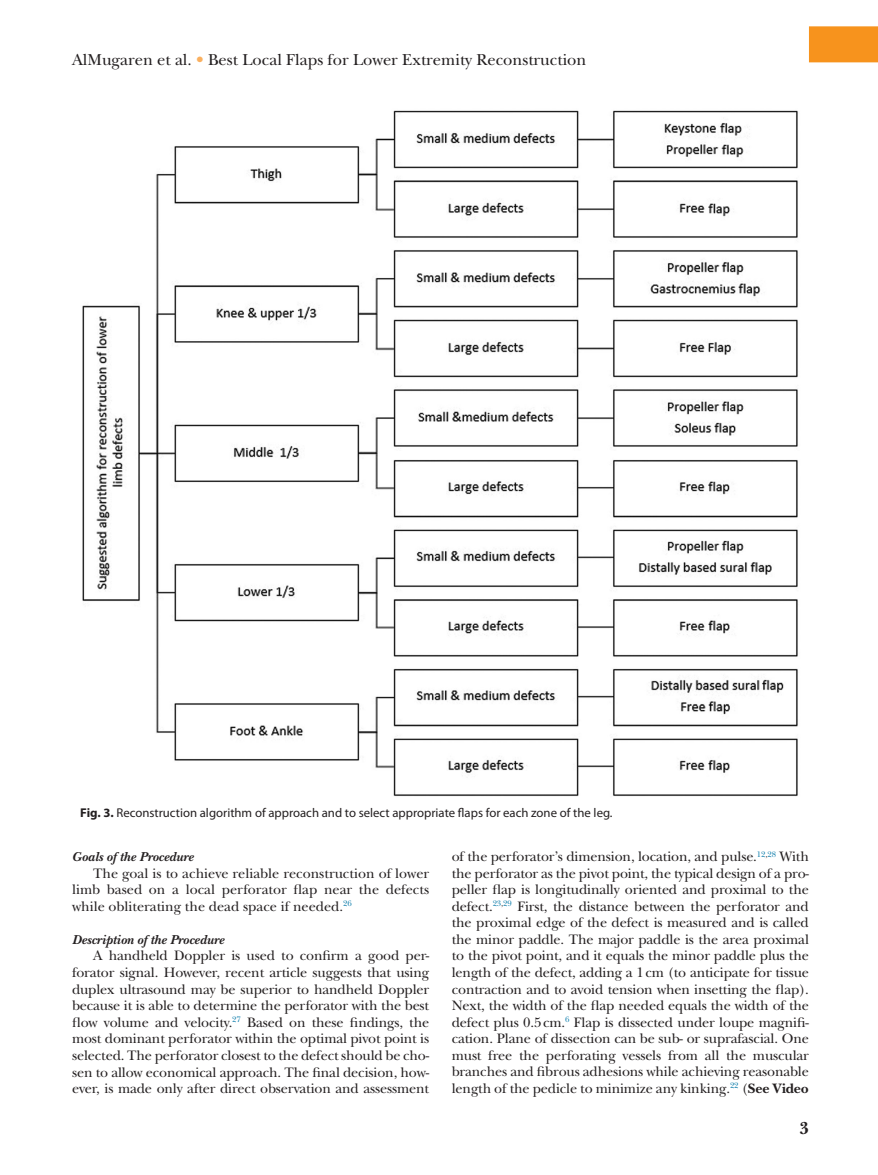
<style>
.page{position:relative;width:878px;height:1175px;background:#fff}
.page>*{position:absolute;margin:0;border:0;box-sizing:border-box;transform-origin:0 0}
.t1{font:700 18px "New Baskerville Std";color:#231f20}
.t2{font:16.5px "New Baskerville Std";color:#231f20}
.t3{font:14.25px/16.5px "New Baskerville Std";letter-spacing:-.01em;color:#231f20;text-align:justify}
.t4{font:italic 700 13.5px "New Baskerville Std";color:#231f20}
.t5{font:12.75px "Myriad Pro";color:#231f20}
.s1{color:#fab05f}
.s2{font-weight:700}
</style>
<div class="page">
<div style="left:808px;top:26px;width:70px;height:36px;background:#f7931d"></div>
<img style="left:82px;top:110px;width:716px;height:687px">
<p class="t2" style="left:72px;top:50px;width:516px">AlMugaren et al. <span class="s1">•</span> Best Local Flaps for Lower Extremity Reconstruction</p>
<p class="t5" style="left:80px;top:805px;width:534px"><span class="s2">Fig. 3.</span> Reconstruction algorithm of approach and to select appropriate flaps for each zone of the leg.</p>
<p class="t4" style="left:72px;top:848px;width:123px">Goals of the Procedure</p>
<p class="t3" style="left:72px;top:864px;width:359px;text-indent:21px">The goal is to achieve reliable reconstruction of lower limb based on a local perforator flap near the defects while obliterating the dead space if needed.<sup>26</sup></p>
<p class="t4" style="left:72px;top:931px;width:154px">Description of the Procedure</p>
<p class="t3" style="left:72px;top:947px;width:359px;text-indent:21px">A handheld Doppler is used to confirm a good per&shy;forator signal. However, recent article suggests that using duplex ultrasound may be superior to handheld Doppler because it is able to determine the perforator with the best flow volume and velocity.<sup>27</sup> Based on these findings, the most dominant perforator within the optimal pivot point is selected. The perforator closest to the defect should be cho&shy;sen to allow economical approach. The final decision, how&shy;ever, is made only after direct observation and assessment</p>
<p class="t3" style="left:451px;top:848px;width:359px">of the perforator’s dimension, location, and pulse.<sup>12</sup><sup>,</sup><sup>28</sup> With the perforator as the pivot point, the typical design of a pro&shy;peller flap is longitudinally oriented and proximal to the defect.<sup>23</sup><sup>,</sup><sup>29</sup> First, the distance between the perforator and the proximal edge of the defect is measured and is called the minor paddle. The major paddle is the area proximal to the pivot point, and it equals the minor paddle plus the length of the defect, adding a 1cm (to anticipate for tissue contraction and to avoid tension when insetting the flap).<br>Next, the width of the flap needed equals the width of the defect plus 0.5cm.<sup>6</sup> Flap is dissected under loupe magnifi&shy;cation. Plane of dissection can be sub- or suprafascial. One must free the perforating vessels from all the muscular branches and fibrous adhesions while achieving reasonable length of the pedicle to minimize any kinking.<sup>22</sup> (<span class="s2">See Video</span></p>
<p class="t1" style="left:799px;top:1118px;width:11px">3</p>
</div>
